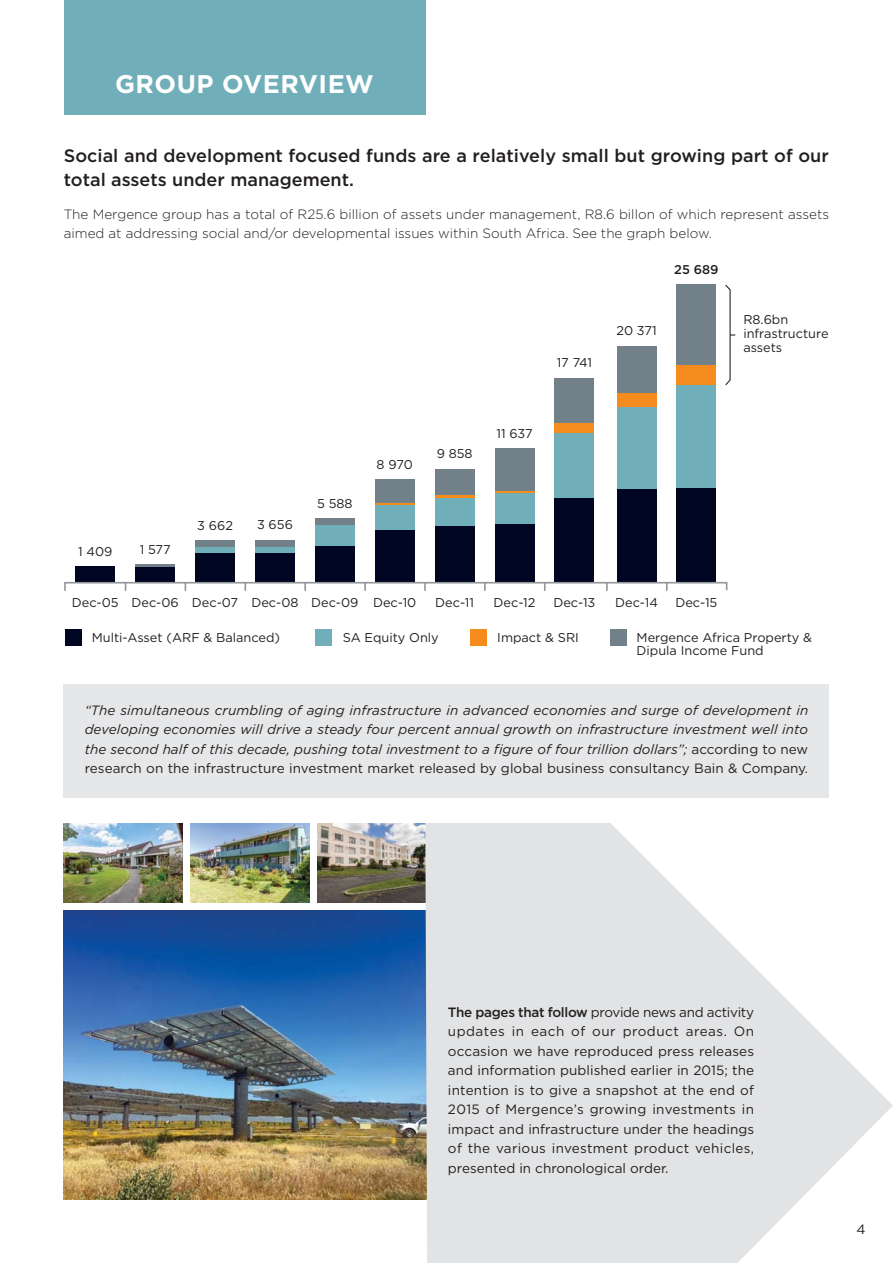
<style>
.page{position:relative;width:893px;height:1263px;background:#fff}
.page>*{position:absolute;margin:0;border:0;box-sizing:border-box;transform-origin:0 0}
.t1{font:700 25.5px "Gotham";letter-spacing:.02em;color:#fff}
.t2{font:500 18px/24px "Gotham";color:#231f20}
.t3{font:italic 13.5px/19.5px "Gotham";color:#231f20;text-align:justify}
.t4{font:13.5px/19.5px "Gotham";color:#231f20;text-align:justify}
.t5{font:300 13.5px/19.5px "Gotham";color:#231f20}
.t6{font:12.75px/13.8px "Gotham";color:#231f20}
.t7{font:500 12.75px "Gotham";color:#231f20}
.s1{font-style:normal}
.s2{font-weight:500}
</style>
<div class="page">
<img style="left:64px;top:910px;width:361px;height:289px">
<img style="left:317px;top:823px;width:108px;height:79px">
<img style="left:64px;top:823px;width:119px;height:79px">
<img style="left:191px;top:823px;width:119px;height:79px">
<svg style="left:425px;top:823px;width:468px;height:440px;fill:#e2e3e4"></svg>
<div style="left:65px;top:629px;width:17px;height:17px;background:#000621"></div>
<div style="left:315px;top:629px;width:17px;height:17px;background:#70afb9"></div>
<div style="left:470px;top:629px;width:16px;height:17px;background:#f68b1e"></div>
<div style="left:610px;top:629px;width:17px;height:17px;background:#72808a"></div>
<svg style="left:725px;top:284px;width:10px;height:101px"></svg>
<div style="left:76px;top:566px;width:39px;height:17px;background:#000621"></div>
<div style="left:135px;top:565px;width:40px;height:18px;background:#72808a"></div>
<div style="left:135px;top:567px;width:40px;height:16px;background:#000621"></div>
<svg style="left:195px;top:541px;width:40px;height:7px"></svg>
<div style="left:195px;top:548px;width:40px;height:35px;background:#70afb9"></div>
<div style="left:195px;top:553px;width:40px;height:30px;background:#000621"></div>
<div style="left:255px;top:540px;width:40px;height:43px;background:#72808a"></div>
<div style="left:255px;top:547px;width:40px;height:36px;background:#70afb9"></div>
<div style="left:255px;top:553px;width:40px;height:30px;background:#000621"></div>
<div style="left:375px;top:479px;width:39px;height:104px;background:#72808a"></div>
<div style="left:375px;top:503px;width:39px;height:80px;background:#f68b1e"></div>
<div style="left:375px;top:505px;width:39px;height:78px;background:#70afb9"></div>
<div style="left:375px;top:531px;width:39px;height:52px;background:#000621"></div>
<div style="left:435px;top:469px;width:39px;height:114px;background:#72808a"></div>
<div style="left:435px;top:496px;width:39px;height:87px;background:#f68b1e"></div>
<div style="left:435px;top:498px;width:39px;height:85px;background:#70afb9"></div>
<div style="left:435px;top:526px;width:39px;height:57px;background:#000621"></div>
<div style="left:495px;top:449px;width:39px;height:134px;background:#72808a"></div>
<div style="left:495px;top:491px;width:39px;height:92px;background:#f68b1e"></div>
<div style="left:495px;top:493px;width:39px;height:90px;background:#70afb9"></div>
<div style="left:495px;top:524px;width:39px;height:59px;background:#000621"></div>
<div style="left:315px;top:518px;width:40px;height:65px;background:#72808a"></div>
<div style="left:315px;top:525px;width:40px;height:58px;background:#70afb9"></div>
<div style="left:315px;top:546px;width:40px;height:37px;background:#000621"></div>
<div style="left:555px;top:378px;width:39px;height:205px;background:#72808a"></div>
<div style="left:555px;top:423px;width:39px;height:160px;background:#f68b1e"></div>
<div style="left:555px;top:433px;width:39px;height:150px;background:#70afb9"></div>
<div style="left:555px;top:498px;width:39px;height:85px;background:#000621"></div>
<div style="left:617px;top:346px;width:39px;height:237px;background:#72808a"></div>
<div style="left:617px;top:393px;width:39px;height:190px;background:#f68b1e"></div>
<div style="left:617px;top:407px;width:39px;height:176px;background:#70afb9"></div>
<div style="left:617px;top:489px;width:39px;height:94px;background:#000621"></div>
<div style="left:677px;top:284px;width:39px;height:299px;background:#72808a"></div>
<div style="left:677px;top:366px;width:39px;height:217px;background:#f68b1e"></div>
<div style="left:677px;top:385px;width:39px;height:198px;background:#70afb9"></div>
<div style="left:677px;top:488px;width:39px;height:95px;background:#000621"></div>
<svg style="left:64px;top:581px;width:664px;height:10px"></svg>
<div style="left:64px;top:684px;width:765px;height:113px;background:#e6e7e8"></div>
<div style="left:64px;top:0;width:361px;height:115px;background:#70afb9"></div>
<h1 class="t1" style="left:115px;top:74px;width:260px">GROUP OVERVIEW</h1>
<h2 class="t2" style="left:64px;top:145px;width:767px">Social and development focused funds are a relatively small but growing part of our total assets under management.</h2>
<p class="t5" style="left:64px;top:205px;width:767px">The Mergence group has a total of R25.6 billion of assets under management, R8.6 billon of which represent assets aimed at addressing social and/or developmental issues within South Africa. See the graph below.</p>
<p class="t6" style="left:78px;top:545px;width:36px">1 409</p>
<p class="t6" style="left:140px;top:543px;width:33px">1 577</p>
<p class="t6" style="left:197px;top:519px;width:37px">3 662</p>
<p class="t6" style="left:257px;top:519px;width:37px">3 656</p>
<p class="t6" style="left:317px;top:497px;width:37px">5 588</p>
<p class="t6" style="left:377px;top:458px;width:38px">8 970</p>
<p class="t6" style="left:437px;top:448px;width:37px">9 858</p>
<p class="t6" style="left:496px;top:427px;width:38px">11 637</p>
<p class="t6" style="left:557px;top:356px;width:37px">17 741</p>
<p class="t7" style="left:674px;top:264px;width:46px">25 689</p>
<p class="t6" style="left:616px;top:325px;width:42px">20 371</p>
<p class="t6" style="left:72px;top:596px;width:346px">Dec-05 Dec-06 Dec-07 Dec-08 Dec-09 Dec-10</p>
<p class="t6" style="left:435px;top:596px;width:40px">Dec-11</p>
<p class="t6" style="left:494px;top:596px;width:43px">Dec-12</p>
<p class="t6" style="left:553px;top:596px;width:43px">Dec-13</p>
<p class="t6" style="left:615px;top:596px;width:44px">Dec-14</p>
<p class="t6" style="left:675px;top:596px;width:43px">Dec-15</p>
<p class="t6" style="left:743px;top:314px;width:87px">R8.6bn infrastructure assets</p>
<p class="t6" style="left:92px;top:631px;width:190px">Multi-Asset (ARF &amp; Balanced)</p>
<p class="t6" style="left:343px;top:631px;width:98px">SA Equity Only</p>
<p class="t6" style="left:497px;top:631px;width:83px">Impact &amp; SRI</p>
<p class="t6" style="left:637px;top:631px;width:177px">Mergence Africa Property &amp;<br>Dipula Income Fund</p>
<p class="t3" style="left:85px;top:701px;width:725px">“The simultaneous crumbling of aging infrastructure in advanced economies and surge of development in developing economies will drive a steady four percent annual growth on infrastructure investment well into the second half of this decade, pushing total investment to a figure of four trillion dollars”; <span class="s1">according to new research on the infrastructure investment market released by global business consultancy Bain &amp; Company.</span></p>
<p class="t4" style="left:448px;top:1003px;width:308px"><span class="s2">The pages that follow</span> provide news and activity updates in each of our product areas. On occasion we have reproduced press releases and information published earlier in 2015; the intention is to give a snapshot at the end of 2015 of Mergence’s growing investments in impact and infrastructure under the headings of the various investment product vehicles, presented in chronological order.</p>
<p class="t4" style="left:856px;top:1221px;width:11px">4</p>
</div>
